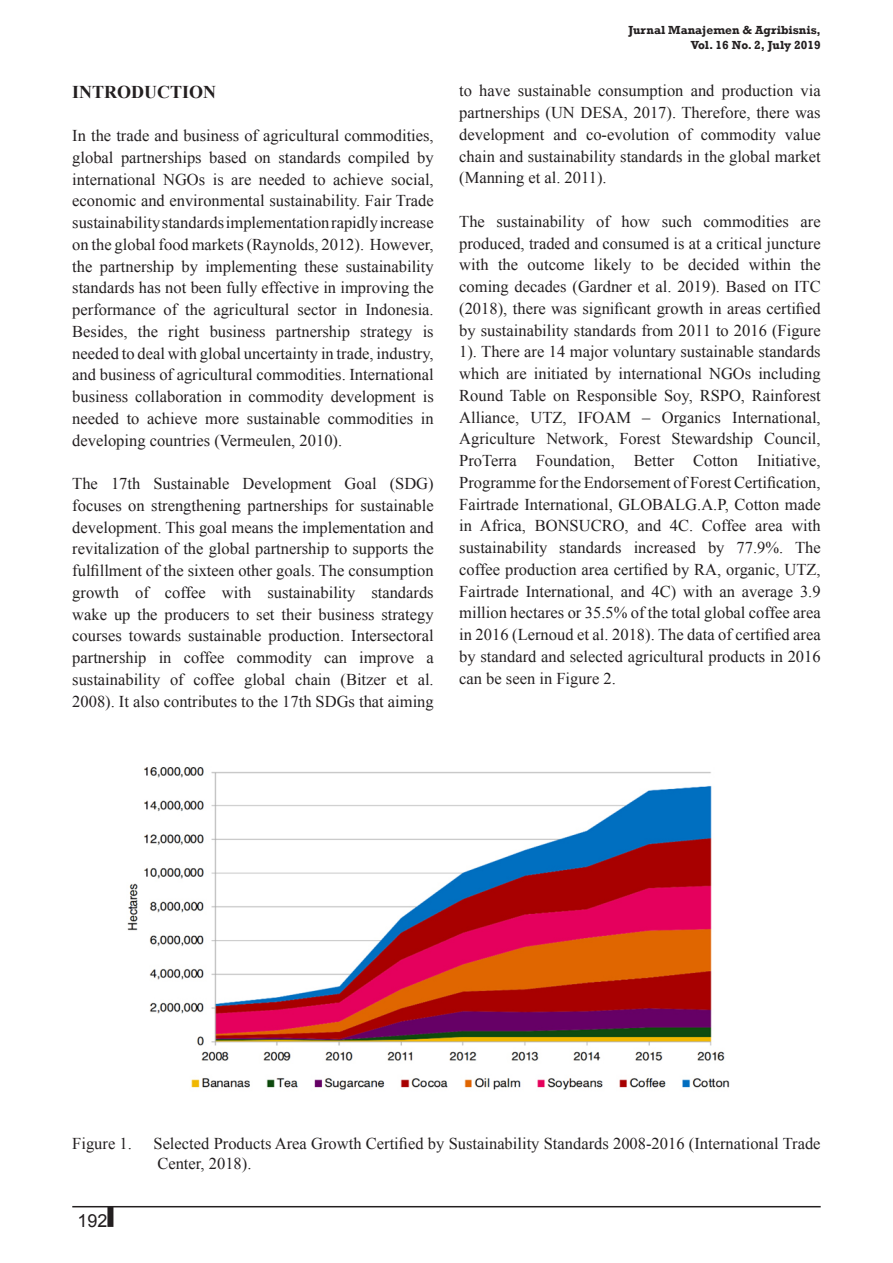
<style>
.page{position:relative;width:893px;height:1263px;background:#fff}
.page>*{position:absolute;margin:0;border:0;box-sizing:border-box;transform-origin:0 0}
.t1{font:700 18px "Times New Roman";color:#231f20}
.t2{font:18px "Arial";color:#231f20}
.t3{font:16.5px/21.8px "Times New Roman";color:#231f20;text-align:justify}
.t4{font:700 12px/15px "Rockwell";color:#231f20;text-align:right}
</style>
<div class="page">
<hr style="left:72px;top:1206px;width:749px;height:1px;background:#231f20">
<div style="left:107px;top:1207px;width:6px;height:20px;background:#231f20"></div>
<img style="left:127px;top:767px;width:602px;height:323px">
<p class="t1" style="left:72px;top:79px;width:21px">INTRODUCTION</p>
<p class="t3" style="left:72px;top:124px;width:363px">In the trade and business of agricultural commodities, global partnerships based on standards compiled by international NGOs is are needed to achieve social, economic and environmental sustainability. Fair Trade sustainability standards implementation rapidly increase on the global food markets (Raynolds, 2012). However, the partnership by implementing these sustainability standards has not been fully effective in improving the performance of the agricultural sector in Indonesia.<br>Besides, the right business partnership strategy is needed to deal with global uncertainty in trade, industry, and business of agricultural commodities. International business collaboration in commodity development is needed to achieve more sustainable commodities in developing countries (Vermeulen, 2010).</p>
<p class="t3" style="left:72px;top:472px;width:363px">The 17th Sustainable Development Goal (SDG) focuses on strengthening partnerships for sustainable development. This goal means the implementation and revitalization of the global partnership to supports the fulfillment of the sixteen other goals. The consumption growth of coffee with sustainability standards wake up the producers to set their business strategy courses towards sustainable production. Intersectoral partnership in coffee commodity can improve a sustainability of coffee global chain (Bitzer et al.<br>2008). It also contributes to the 17th SDGs that aiming</p>
<p class="t4" style="left:628px;top:23px;width:194px">Jurnal Manajemen &amp; Agribisnis,<br>Vol. 16 No. 2, July 2019</p>
<p class="t3" style="left:459px;top:80px;width:363px">to have sustainable consumption and production via partnerships (UN DESA, 2017). Therefore, there was development and co-evolution of commodity value chain and sustainability standards in the global market (Manning et al. 2011).</p>
<p class="t3" style="left:459px;top:210px;width:363px">The sustainability of how such commodities are produced, traded and consumed is at a critical juncture with the outcome likely to be decided within the coming decades (Gardner et al. 2019). Based on ITC (2018), there was significant growth in areas certified by sustainability standards from 2011 to 2016 (Figure 1). There are 14 major voluntary sustainable standards which are initiated by international NGOs including Round Table on Responsible Soy, RSPO, Rainforest Alliance, UTZ, IFOAM – Organics International, Agriculture Network, Forest Stewardship Council, ProTerra Foundation, Better Cotton Initiative, Programme for the Endorsement of Forest Certification, Fairtrade International, GLOBALG.A.P, Cotton made in Africa, BONSUCRO, and 4C. Coffee area with sustainability standards increased by 77.9%. The coffee production area certified by RA, organic, UTZ, Fairtrade International, and 4C) with an average 3.9 million hectares or 35.5% of the total global coffee area in 2016 (Lernoud et al. 2018). The data of certified area by standard and selected agricultural products in 2016 can be seen in Figure 2.</p>
<p class="t3" style="left:72px;top:1132px;width:61px">Figure 1.</p>
<p class="t3" style="left:153px;top:1133px;width:669px;line-height:19.8px">Selected Products Area Growth Certified by Sustainability Standards 2008-2016 (International Trade<br>Center, 2018).</p>
<p class="t2" style="left:77px;top:1208px;width:32px">192</p>
</div>
